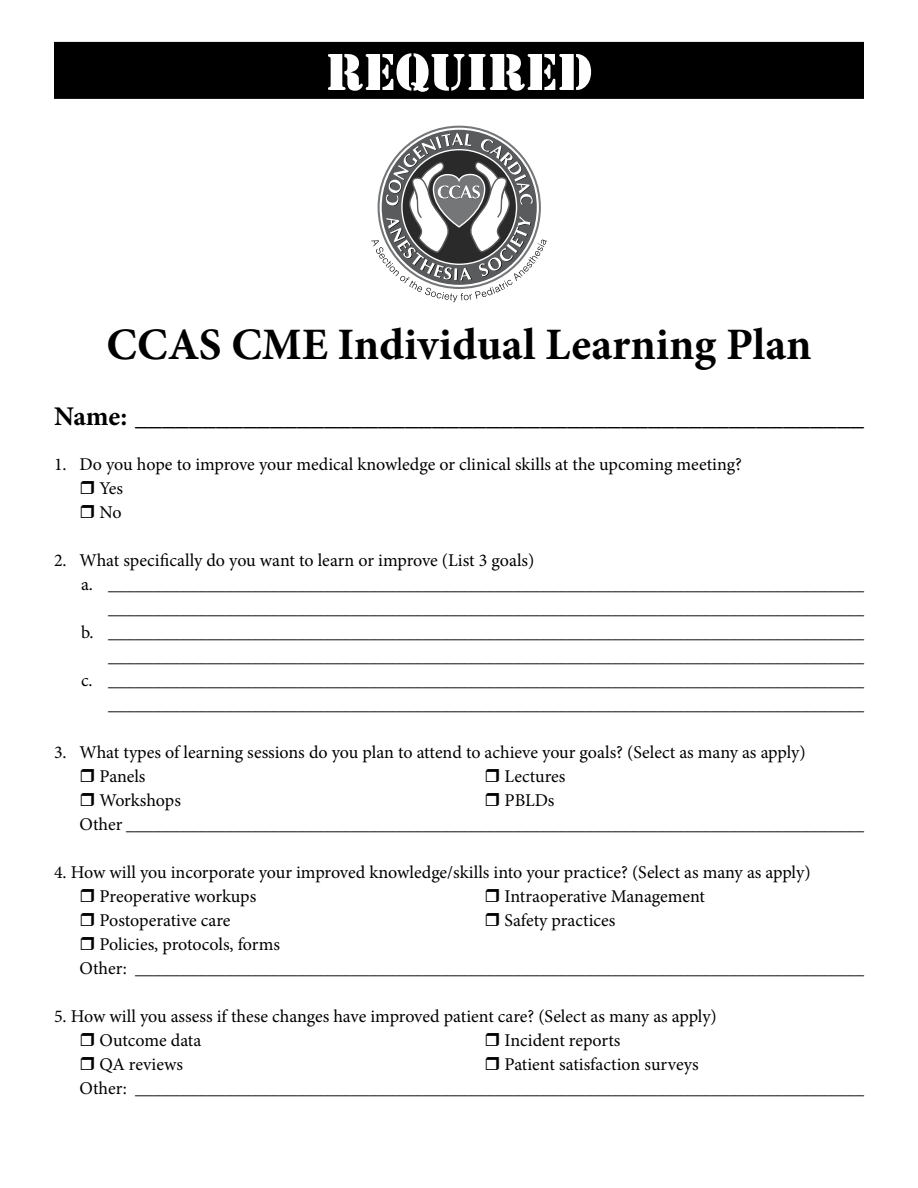
<style>
.page{position:relative;width:918px;height:1188px;background:#fff}
.page>*{position:absolute;margin:0;border:0;box-sizing:border-box;transform-origin:0 0}
.t1{font:54px "Stencil";color:#fff}
.t2{font:700 45px "Minion Pro";color:#000}
.t3{font:700 27px "Minion Pro";color:#000}
.t4{font:18px/24px "Minion Pro";letter-spacing:-.005em;color:#000}
</style>
<div class="page">
<div style="left:54px;top:42px;width:810px;height:57px;background:#000"></div>
<svg style="left:371px;top:133px;width:176px;height:169px"></svg>
<h1 class="t1" style="left:326px;top:41px;width:268px">REQUIRED</h1>
<h2 class="t2" style="left:106px;top:313px;width:707px">CCAS CME Individual Learning Plan</h2>
<h3 class="t3" style="left:54px;top:397px;width:811px">Name: ______________________________________________________</h3>
<p class="t4" style="left:100px;top:453px;width:644px;text-indent:-46px">1. Do you hope to improve your medical knowledge or clinical skills at the upcoming meeting?<br>Yes<br>No</p>
<p class="t4" style="left:54px;top:549px;width:482px">2. What specifically do you want to learn or improve (List 3 goals)</p>
<p class="t4" style="left:81px;top:573px;width:784px">a. ____________________________________________________________________________________</p>
<p class="t4" style="left:108px;top:597px;width:757px">____________________________________________________________________________________</p>
<p class="t4" style="left:81px;top:621px;width:784px">b. ____________________________________________________________________________________</p>
<p class="t4" style="left:108px;top:645px;width:757px">____________________________________________________________________________________</p>
<p class="t4" style="left:81px;top:669px;width:784px">c. ____________________________________________________________________________________</p>
<p class="t4" style="left:108px;top:693px;width:757px">____________________________________________________________________________________</p>
<p class="t4" style="left:100px;top:741px;width:708px;text-indent:-46px">3. What types of learning sessions do you plan to attend to achieve your goals? (Select as many as apply)<br>Panels</p>
<p class="t4" style="left:505px;top:765px;width:62px">Lectures</p>
<p class="t4" style="left:100px;top:789px;width:83px">Workshops</p>
<p class="t4" style="left:80px;top:789px;width:786px;text-indent:425px">PBLDs<br>Other __________________________________________________________________________________</p>
<p class="t4" style="left:100px;top:861px;width:712px;text-indent:-46px">4. How will you incorporate your improved knowledge/skills into your practice? (Select as many as apply)<br>Preoperative workups</p>
<p class="t4" style="left:505px;top:885px;width:202px">Intraoperative Management</p>
<p class="t4" style="left:100px;top:909px;width:132px">Postoperative care</p>
<p class="t4" style="left:505px;top:909px;width:112px">Safety practices</p>
<p class="t4" style="left:80px;top:933px;width:786px;text-indent:20px">Policies, protocols, forms<br>Other: _________________________________________________________________________________</p>
<p class="t4" style="left:100px;top:1005px;width:619px;text-indent:-46px">5. How will you assess if these changes have improved patient care? (Select as many as apply)<br>Outcome data</p>
<p class="t4" style="left:505px;top:1028px;width:117px">Incident reports</p>
<p class="t4" style="left:80px;top:1052px;width:786px;text-indent:425px">Patient satisfaction surveys<br>Other: _________________________________________________________________________________</p>
<p class="t4" style="left:100px;top:1052px;width:85px">QA reviews</p>
</div>
